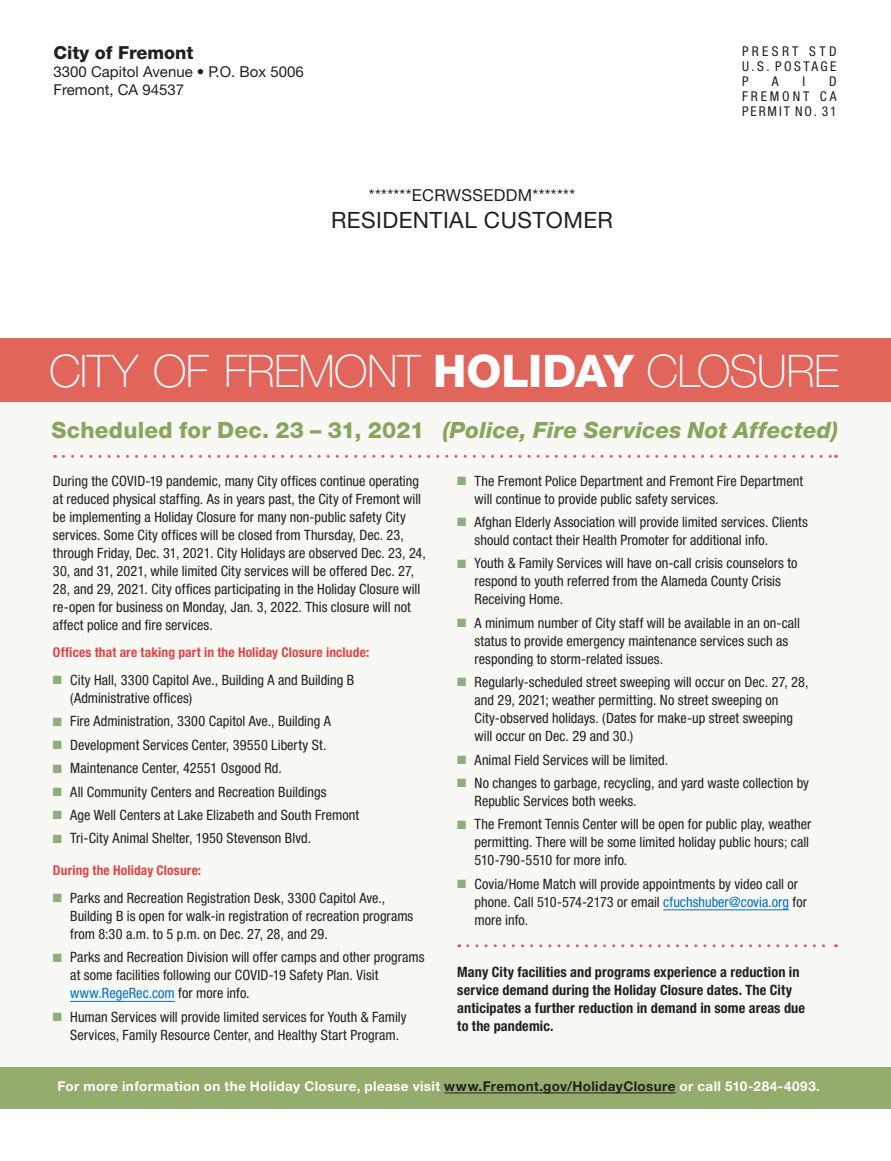
<style>
.page{position:relative;width:891px;height:1161px;background:#fff}
.page>*{position:absolute;margin:0;border:0;box-sizing:border-box;transform-origin:0 0}
._2016-Leads{font:100 45px "Helvetica Neue LT Std";letter-spacing:-.015em;color:#fff}
._2016_subtitle_13pt{font:italic 800 22.5px "Helvetica Neue LT Std";letter-spacing:.005em;color:#87a55c}
.t1{font:22.5px "Helvetica Neue LT Std";letter-spacing:.02em;color:#231f20}
.t2{font:800 18px "Helvetica Neue LT Std";color:#231f20}
.t3{font:16.5px "Helvetica Neue LT Std";letter-spacing:.02em;color:#231f20}
.t4{font:15px "Helvetica Neue LT Std";color:#231f20}
.Holiday_closure_intr{font:condensed 14.25px/18px "Helvetica Neue LT Std";letter-spacing:.005em;color:#231f20}
.Holiday_closure_intr-2{font:700 condensed 14.25px/18px "Helvetica Neue LT Std";letter-spacing:.01em;color:#231f20}
._2016-paragraph{font:700 13.5px "Helvetica Neue LT Std";letter-spacing:.03em;color:#fff}
.Holiday_Closure_subh{font:700 condensed 13.5px "Helvetica Neue LT Std";letter-spacing:.01em;color:#de4646}
.t5{font:condensed 13.5px/15px "Helvetica Neue LT Std";letter-spacing:.18em;color:#231f20}
.t6{font:condensed 13.5px "Helvetica Neue LT Std";letter-spacing:.25em;color:#231f20}
.t7{font:condensed 13.5px "Helvetica Neue LT Std";letter-spacing:.215em;color:#231f20}
.s1{font-weight:800}
.s2{font-style:normal}
.s3{color:#8fae7d}
.s4{color:#0070c0}
.s5{color:#231f20}
</style>
<div class="page">
<div style="left:0;top:338px;width:891px;height:729px;background:#f8f8f5"></div>
<div style="left:0;top:1068px;width:891px;height:41px;background:#94ad6d"></div>
<hr style="left:444px;top:1093px;width:232px;height:1px;background:#231f20">
<div style="left:0;top:338px;width:891px;height:64px;background:#e2655b"></div>
<svg style="left:63px;top:455px;width:773px;height:3px"></svg>
<hr style="left:70px;top:1001px;width:105px;height:1px;background:#0070c0">
<hr style="left:663px;top:910px;width:126px;height:1px;background:#0070c0">
<svg style="left:468px;top:944px;width:369px;height:3px"></svg>
<p class="t2" style="left:54px;top:42px;width:142px">City of Fremont</p>
<p class="t4" style="left:54px;top:63px;width:252px">3300 Capitol Avenue • P.O. Box 5006</p>
<p class="t4" style="left:54px;top:81px;width:132px">Fremont, CA 94537</p>
<p class="t3" style="left:369px;top:185px;width:208px">*******ECRWSSEDDM*******</p>
<p class="t1" style="left:331px;top:206px;width:283px">RESIDENTIAL CUSTOMER</p>
<p class="t6" style="left:742px;top:43px;width:96px">PRESRT STD</p>
<p class="t5" style="left:742px;top:59px;width:96px">U.S. POSTAGE</p>
<p class="t7" style="left:742px;top:73px;width:8px">P</p>
<p class="t7" style="left:772px;top:73px;width:8px">A</p>
<p class="t7" style="left:802px;top:73px;width:4px">I</p>
<p class="t7" style="left:829px;top:73px;width:9px">D</p>
<p class="t5" style="left:742px;top:89px;width:96px">FREMONT CA<br>PERMIT NO. 31</p>
<p class="_2016-Leads" style="left:49px;top:345px;width:792px">CITY OF FREMONT <span class="s1">HOLIDAY</span> CLOSURE</p>
<p class="_2016_subtitle_13pt" style="left:51px;top:416px;width:788px"><span class="s2">Scheduled for Dec. 23 – 31, 2021</span> (Police, Fire Services Not Affected)</p>
<p class="Holiday_closure_intr" style="left:53px;top:472px;width:374px">During the COVID-19 pandemic, many City offices continue operating at reduced physical staffing. As in years past, the City of Fremont will be implementing a Holiday Closure for many non-public safety City services. Some City offices will be closed from Thursday, Dec. 23, through Friday, Dec. 31, 2021. City Holidays are observed Dec. 23, 24, 30, and 31, 2021, while limited City services will be offered Dec. 27, 28, and 29, 2021. City offices participating in the Holiday Closure will re-open for business on Monday, Jan. 3, 2022. This closure will not affect police and fire services.</p>
<p class="Holiday_Closure_subh" style="left:53px;top:644px;width:318px">Offices that are taking part in the Holiday Closure include:</p>
<p class="Holiday_closure_intr" style="left:70px;top:671px;width:285px;text-indent:-17px"><span class="s3">■</span> City Hall, 3300 Capitol Ave., Building A and Building B (Administrative offices)</p>
<p class="Holiday_closure_intr" style="left:53px;top:712px;width:279px"><span class="s3">■</span> Fire Administration, 3300 Capitol Ave., Building A</p>
<p class="Holiday_closure_intr" style="left:53px;top:736px;width:275px"><span class="s3">■</span> Development Services Center, 39550 Liberty St.</p>
<p class="Holiday_closure_intr" style="left:53px;top:759px;width:230px"><span class="s3">■</span> Maintenance Center, 42551 Osgood Rd.</p>
<p class="Holiday_closure_intr" style="left:53px;top:783px;width:275px"><span class="s3">■</span> All Community Centers and Recreation Buildings</p>
<p class="Holiday_closure_intr" style="left:53px;top:806px;width:308px"><span class="s3">■</span> Age Well Centers at Lake Elizabeth and South Fremont</p>
<p class="Holiday_closure_intr" style="left:53px;top:829px;width:260px"><span class="s3">■</span> Tri-City Animal Shelter, 1950 Stevenson Blvd.</p>
<p class="Holiday_Closure_subh" style="left:53px;top:862px;width:150px">During the Holiday Closure:</p>
<p class="Holiday_closure_intr" style="left:70px;top:889px;width:345px;text-indent:-17px"><span class="s3">■</span> Parks and Recreation Registration Desk, 3300 Capitol Ave.,<br>Building B is open for walk-in registration of recreation programs from 8:30 a.m. to 5 p.m. on Dec. 27, 28, and 29.</p>
<p class="Holiday_closure_intr" style="left:70px;top:948px;width:356px;text-indent:-17px"><span class="s3">■</span> Parks and Recreation Division will offer camps and other programs at some facilities following our COVID-19 Safety Plan. Visit <span class="s4">www.RegeRec.com</span> for more info.</p>
<p class="Holiday_closure_intr" style="left:70px;top:1008px;width:338px;text-indent:-17px"><span class="s3">■</span> Human Services will provide limited services for Youth &amp; Family<br>Services, Family Resource Center, and Healthy Start Program.</p>
<p class="Holiday_closure_intr" style="left:475px;top:472px;width:330px;text-indent:-17px"><span class="s3">■</span> The Fremont Police Department and Fremont Fire Department will continue to provide public safety services.</p>
<p class="Holiday_closure_intr" style="left:475px;top:513px;width:335px;text-indent:-17px"><span class="s3">■</span> Afghan Elderly Association will provide limited services. Clients should contact their Health Promoter for additional info.</p>
<p class="Holiday_closure_intr" style="left:475px;top:554px;width:324px;text-indent:-17px"><span class="s3">■</span> Youth &amp; Family Services will have on-call crisis counselors to respond to youth referred from the Alameda County Crisis<br>Receiving Home.</p>
<p class="Holiday_closure_intr" style="left:475px;top:614px;width:327px;text-indent:-17px"><span class="s3">■</span> A minimum number of City staff will be available in an on-call status to provide emergency maintenance services such as responding to storm-related issues.</p>
<p class="Holiday_closure_intr" style="left:475px;top:673px;width:335px;text-indent:-17px"><span class="s3">■</span> Regularly-scheduled street sweeping will occur on Dec. 27, 28, and 29, 2021; weather permitting. No street sweeping on City-observed holidays. (Dates for make-up street sweeping will occur on Dec. 29 and 30.)</p>
<p class="Holiday_closure_intr" style="left:457px;top:751px;width:212px"><span class="s3">■</span> Animal Field Services will be limited.</p>
<p class="Holiday_closure_intr" style="left:475px;top:774px;width:336px;text-indent:-17px"><span class="s3">■</span> No changes to garbage, recycling, and yard waste collection by<br>Republic Services both weeks.</p>
<p class="Holiday_closure_intr" style="left:475px;top:815px;width:338px;text-indent:-17px"><span class="s3">■</span> The Fremont Tennis Center will be open for public play, weather permitting. There will be some limited holiday public hours; call<br>510-790-5510 for more info.</p>
<p class="Holiday_closure_intr" style="left:475px;top:875px;width:334px;text-indent:-17px"><span class="s3">■</span> Covia/Home Match will provide appointments by video call or phone. Call 510-574-2173 or email <span class="s4">cfuchshuber@covia.org</span> for more info.</p>
<p class="Holiday_closure_intr-2" style="left:457px;top:963px;width:349px">Many City facilities and programs experience a reduction in service demand during the Holiday Closure dates. The City anticipates a further reduction in demand in some areas due to the pandemic.</p>
<p class="_2016-paragraph" style="left:57px;top:1078px;width:764px">For more information on the Holiday Closure, please visit <span class="s5">www.Fremont.gov/HolidayClosure</span> or call 510-284-4093.</p>
</div>
